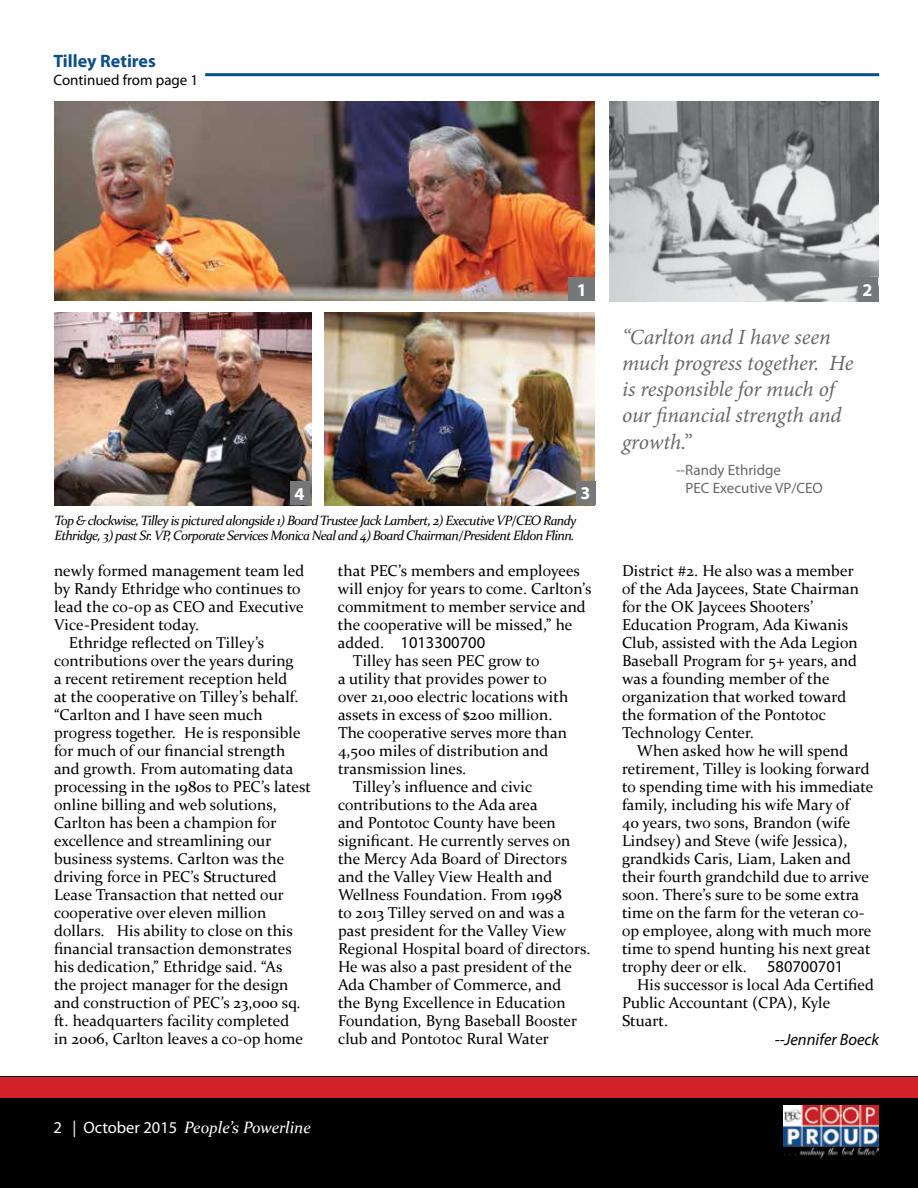
<style>
.page{position:relative;width:918px;height:1188px;background:#fff}
.page>*{position:absolute;margin:0;border:0;box-sizing:border-box;transform-origin:0 0}
.t1{font:italic 21.75px/26.1px "Minion Pro";letter-spacing:-.01em;color:#67686b}
.t2{font:700 18px "Myriad Pro";color:#0a4f86}
.t3{font:700 18px "Myriad Pro";color:#fff}
.t4{font:italic 16.5px "Constantia";color:#fff}
.t5{font:16.5px "Myriad Pro";color:#000}
.t6{font:italic 16.5px "Myriad Pro";color:#000}
.t7{font:15.75px/18px "Constantia";letter-spacing:.005em;color:#000}
.t8{font:15px/18px "Myriad Pro";color:#67686b}
.t9{font:15px "Myriad Pro";color:#000}
.t10{font:italic 13.5px/15px "Constantia";letter-spacing:-.05em;color:#000}
.s1{font-family:"Constantia";font-size:15.75px}
.s2{font-family:"Myriad Pro";font-style:normal}
.s3{font-family:"Myriad Pro";font-size:16.5px}
</style>
<div class="page">
<div style="left:0;top:1077px;width:918px;height:111px;background:#000"></div>
<div style="left:0;top:1077px;width:918px;height:20px;background:#d2232a"></div>
<img style="left:784px;top:1106px;width:94px;height:52px">
<img style="left:55px;top:102px;width:539px;height:199px">
<img style="left:55px;top:313px;width:257px;height:192px">
<img style="left:609px;top:102px;width:270px;height:199px">
<img style="left:324px;top:313px;width:271px;height:192px">
<hr style="left:205px;top:73px;width:674px;height:3px;background:#035086">
<div style="left:568px;top:277px;width:27px;height:24px;background:#757779"></div>
<div style="left:858px;top:277px;width:20px;height:24px;background:#757779"></div>
<div style="left:576px;top:481px;width:20px;height:23px;background:#757779"></div>
<div style="left:290px;top:481px;width:19px;height:24px;background:#757779"></div>
<p class="t2" style="left:54px;top:49px;width:104px">Tilley Retires</p>
<p class="t9" style="left:54px;top:71px;width:146px">Continued from page 1</p>
<p class="t3" style="left:577px;top:278px;width:11px">1</p>
<p class="t3" style="left:863px;top:278px;width:11px">2</p>
<p class="t3" style="left:295px;top:482px;width:11px">4</p>
<p class="t3" style="left:581px;top:481px;width:11px">3</p>
<h1 class="t1" style="left:622px;top:324px;width:233px">“Carlton and I have seen much progress together. He is responsible for much of our financial strength and growth.”</h1>
<p class="t8" style="left:686px;top:460px;width:139px;text-indent:-10px">--Randy Ethridge<br>PEC Executive VP/CEO</p>
<p class="t10" style="left:55px;top:512px;width:524px">Top &amp; clockwise, Tilley is pictured alongside 1) Board Trustee Jack Lambert, 2) Executive VP/CEO Randy<br>Ethridge, 3) past Sr. VP, Corporate Services Monica Neal and 4) Board Chairman/President Eldon Flinn.</p>
<p class="t7" style="left:54px;top:561px;width:252px">newly formed management team led</p>
<p class="t7" style="left:54px;top:579px;width:248px">by Randy Ethridge who continues to</p>
<p class="t7" style="left:54px;top:597px;width:251px">lead the co-op as CEO and Executive</p>
<p class="t7" style="left:54px;top:615px;width:147px">Vice-President today.</p>
<p class="t7" style="left:69px;top:633px;width:197px">Ethridge reflected on Tilley’s</p>
<p class="t7" style="left:54px;top:651px;width:241px">contributions over the years during</p>
<p class="t7" style="left:54px;top:669px;width:235px">a recent retirement reception held</p>
<p class="t7" style="left:54px;top:687px;width:246px">at the cooperative on Tilley’s behalf.</p>
<p class="t7" style="left:54px;top:705px;width:210px">“Carlton and I have seen much</p>
<p class="t7" style="left:54px;top:723px;width:248px">progress together. He is responsible</p>
<p class="t7" style="left:54px;top:741px;width:233px">for much of our financial strength</p>
<p class="t7" style="left:54px;top:759px;width:241px">and growth. From automating data</p>
<p class="t7" style="left:54px;top:777px;width:259px">processing in the 1980s to PEC’s latest</p>
<p class="t7" style="left:54px;top:795px;width:224px">online billing and web solutions,</p>
<p class="t7" style="left:54px;top:813px;width:224px">Carlton has been a champion for</p>
<p class="t7" style="left:54px;top:831px;width:219px">excellence and streamlining our</p>
<p class="t7" style="left:54px;top:849px;width:232px">business systems. Carlton was the</p>
<p class="t7" style="left:54px;top:867px;width:224px">driving force in PEC’s Structured</p>
<p class="t7" style="left:54px;top:885px;width:231px">Lease Transaction that netted our</p>
<p class="t7" style="left:54px;top:903px;width:214px">cooperative over eleven million</p>
<p class="t7" style="left:54px;top:921px;width:240px">dollars. His ability to close on this</p>
<p class="t7" style="left:54px;top:939px;width:239px">financial transaction demonstrates</p>
<p class="t7" style="left:54px;top:957px;width:230px">his dedication,” Ethridge said. “As</p>
<p class="t7" style="left:54px;top:975px;width:236px">the project manager for the design</p>
<p class="t7" style="left:54px;top:993px;width:248px">and construction of PEC’s 23,000 sq.</p>
<p class="t7" style="left:54px;top:1011px;width:237px">ft. headquarters facility completed</p>
<p class="t7" style="left:54px;top:1029px;width:251px">in 2006, Carlton leaves a co-op home</p>
<p class="t7" style="left:338px;top:561px;width:255px">that PEC’s members and employees will enjoy for years to come. Carlton’s commitment to member service and the cooperative will be missed,” he</p>
<p class="t5" style="left:338px;top:632px;width:149px"><span class="s1">added.</span> 1013300700</p>
<p class="t7" style="left:353px;top:651px;width:188px">Tilley has seen PEC grow to</p>
<p class="t7" style="left:338px;top:669px;width:210px">a utility that provides power to</p>
<p class="t7" style="left:338px;top:687px;width:232px">over 21,000 electric locations with</p>
<p class="t7" style="left:338px;top:705px;width:216px">assets in excess of $200 million.</p>
<p class="t7" style="left:338px;top:723px;width:230px">The cooperative serves more than</p>
<p class="t7" style="left:338px;top:741px;width:212px">4,500 miles of distribution and</p>
<p class="t7" style="left:338px;top:759px;width:130px">transmission lines.</p>
<p class="t7" style="left:353px;top:777px;width:181px">Tilley’s influence and civic</p>
<p class="t7" style="left:338px;top:795px;width:201px">contributions to the Ada area</p>
<p class="t7" style="left:338px;top:813px;width:219px">and Pontotoc County have been</p>
<p class="t7" style="left:338px;top:831px;width:234px">significant. He currently serves on</p>
<p class="t7" style="left:338px;top:849px;width:231px">the Mercy Ada Board of Directors</p>
<p class="t7" style="left:338px;top:867px;width:216px">and the Valley View Health and</p>
<p class="t7" style="left:338px;top:885px;width:225px">Wellness Foundation. From 1998</p>
<p class="t7" style="left:338px;top:903px;width:229px">to 2013 Tilley served on and was a</p>
<p class="t7" style="left:338px;top:921px;width:230px">past president for the Valley View</p>
<p class="t7" style="left:338px;top:939px;width:254px">Regional Hospital board of directors.</p>
<p class="t7" style="left:338px;top:957px;width:235px">He was also a past president of the</p>
<p class="t7" style="left:338px;top:975px;width:225px">Ada Chamber of Commerce, and</p>
<p class="t7" style="left:338px;top:993px;width:229px">the Byng Excellence in Education</p>
<p class="t7" style="left:338px;top:1011px;width:241px">Foundation, Byng Baseball Booster</p>
<p class="t7" style="left:338px;top:1029px;width:212px">club and Pontotoc Rural Water</p>
<p class="t4" style="left:54px;top:1116px;width:259px"><span class="s2">2 | October 2015</span> People’s Powerline</p>
<p class="t7" style="left:622px;top:561px;width:239px">District #2. He also was a member of the Ada Jaycees, State Chairman for the OK Jaycees Shooters’<br>Education Program, Ada Kiwanis<br>Club, assisted with the Ada Legion<br>Baseball Program for 5+ years, and was a founding member of the organization that worked toward the formation of the Pontotoc<br>Technology Center.</p>
<p class="t7" style="left:622px;top:741px;width:253px;text-indent:15px">When asked how he will spend retirement, Tilley is looking forward to spending time with his immediate family, including his wife Mary of<br>40 years, two sons, Brandon (wife Lindsey) and Steve (wife Jessica), grandkids Caris, Liam, Laken and their fourth grandchild due to arrive soon. There’s sure to be some extra time on the farm for the veteran co&shy;op employee, along with much more time to spend hunting his next great trophy deer or elk. <span class="s3">580700701</span></p>
<p class="t7" style="left:622px;top:975px;width:254px;text-indent:15px">His successor is local Ada Certified<br>Public Accountant (CPA), Kyle<br>Stuart.</p>
<p class="t6" style="left:775px;top:1030px;width:106px">--Jennifer Boeck</p>
</div>
